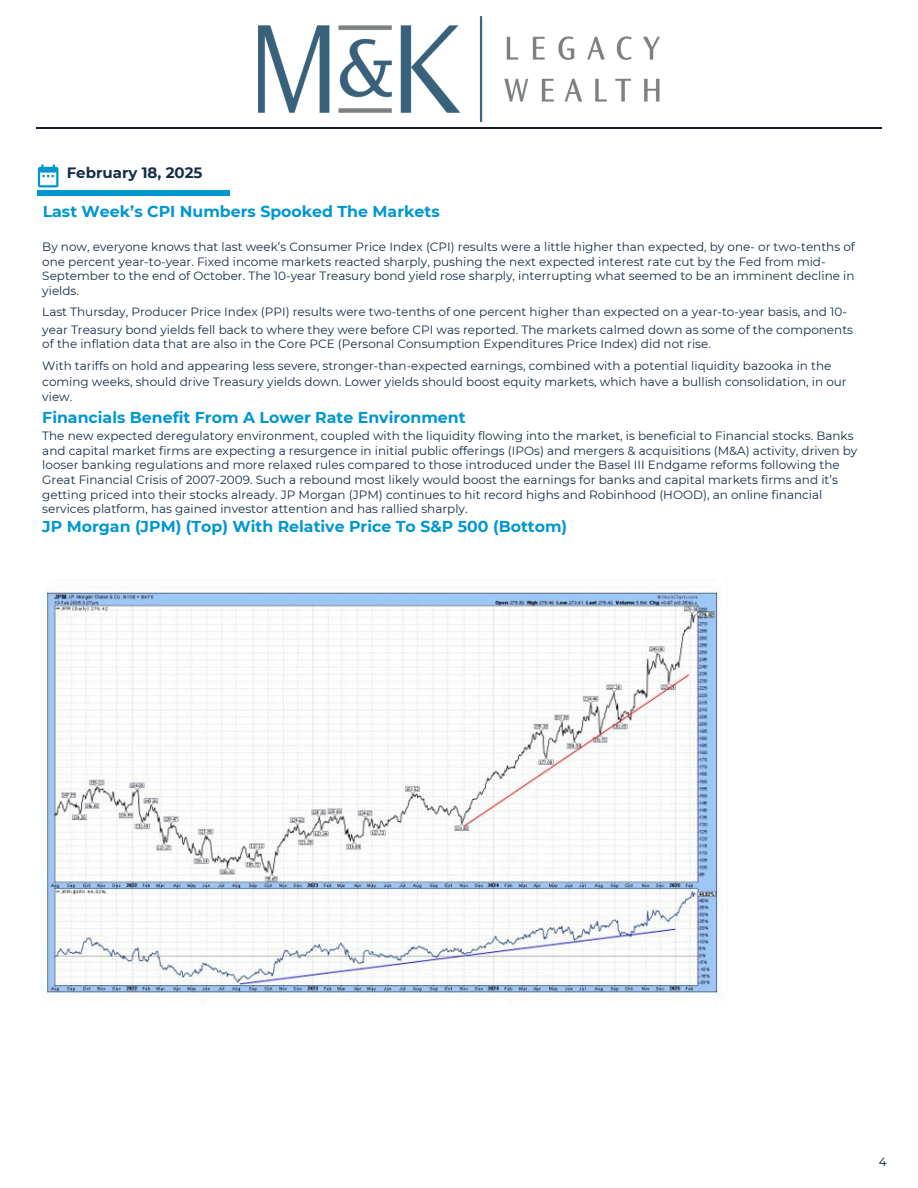
<style>
.page{position:relative;width:918px;height:1188px;background:#fff}
.page>*{position:absolute;margin:0;border:0;box-sizing:border-box;transform-origin:0 0}
.t1{font:700 15.75px "Montserrat";color:#0097ce}
.t2{font:700 15px "Montserrat";color:#162d4a}
.t3{font:12px/14.7px "Montserrat";color:#152d4a}
.t4{font:12px "Montserrat";color:#00182f}
</style>
<div class="page">
<svg style="left:38px;top:165px;width:21px;height:23px"></svg>
<hr style="left:38px;top:191px;width:192px;height:4px;background:#0097ce">
<hr style="left:36px;top:127px;width:846px;height:2px;background:#121b2e">
<img style="left:46px;top:589px;width:675px;height:408px">
<img style="left:259px;top:17px;width:400px;height:105px">
<p class="t2" style="left:67px;top:163px;width:137px">February 18, 2025</p>
<p class="t1" style="left:43px;top:202px;width:398px">Last Week’s CPI Numbers Spooked The Markets</p>
<p class="t3" style="left:42px;top:240px;width:814px">By now, everyone knows that last week’s Consumer Price Index (CPI) results were a little higher than expected, by one- or two-tenths of one percent year-to-year. Fixed income markets reacted sharply, pushing the next expected interest rate cut by the Fed from mid-September to the end of October. The 10-year Treasury bond yield rose sharply, interrupting what seemed to be an imminent decline in yields.</p>
<h1 class="t3" style="left:42px;top:305px;width:806px">Last Thursday, Producer Price Index (PPI) results were two-tenths of one percent higher than expected on a year-to-year basis, and 10-</h1>
<h1 class="t3" style="left:42px;top:323px;width:812px">year Treasury bond yields fell back to where they were before CPI was reported. The markets calmed down as some of the components</h1>
<p class="t3" style="left:42px;top:332px;width:791px;line-height:22.5px">of the inflation data that are also in the Core PCE (Personal Consumption Expenditures Price Index) did not rise.<br>With tariffs on hold and appearing less severe, stronger-than-expected earnings, combined with a potential liquidity bazooka in the</p>
<p class="t3" style="left:42px;top:375px;width:806px">coming weeks, should drive Treasury yields down. Lower yields should boost equity markets, which have a bullish consolidation, in our</p>
<p class="t3" style="left:42px;top:389px;width:32px">view.</p>
<p class="t1" style="left:42px;top:408px;width:425px">Financials Benefit From A Lower Rate Environment</p>
<p class="t3" style="left:42px;top:429px;width:817px">The new expected deregulatory environment, coupled with the liquidity flowing into the market, is beneficial to Financial stocks. Banks and capital market firms are expecting a resurgence in initial public offerings (IPOs) and mergers &amp; acquisitions (M&amp;A) activity, driven by looser banking regulations and more relaxed rules compared to those introduced under the Basel III Endgame reforms following the Great Financial Crisis of 2007-2009. Such a rebound most likely would boost the earnings for banks and capital markets firms and it’s getting priced into their stocks already. JP Morgan (JPM) continues to hit record highs and Robinhood (HOOD), an online financial services platform, has gained investor attention and has rallied sharply.</p>
<p class="t1" style="left:42px;top:517px;width:526px">JP Morgan (JPM) (Top) With Relative Price To S&amp;P 500 (Bottom)</p>
<p class="t4" style="left:879px;top:1155px;width:9px">4</p>
</div>
